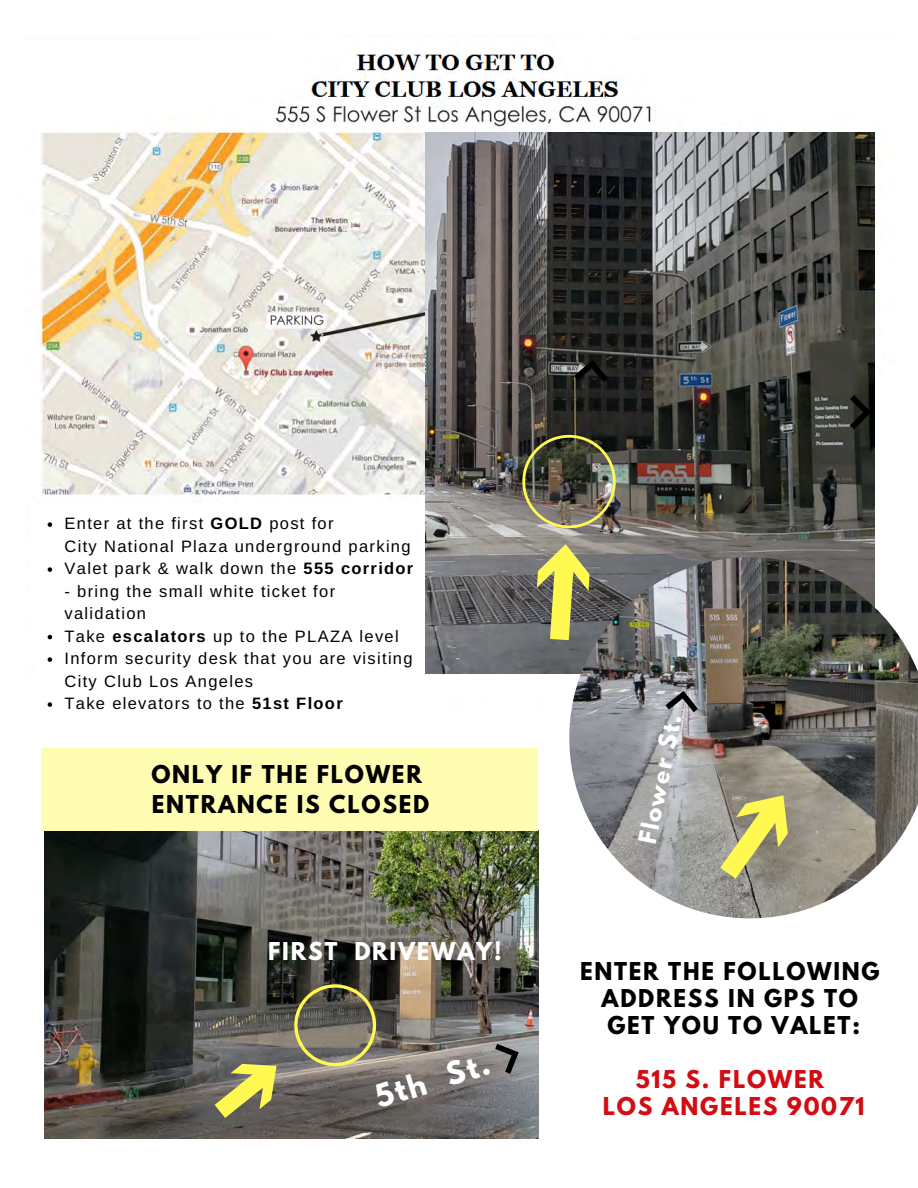
<style>
.page{position:relative;width:918px;height:1188px;background:#fff}
.page>*{position:absolute;margin:0;border:0;box-sizing:border-box;transform-origin:0 0}
.t1{font:700 28.05px "League Spartan";color:#fff}
.t2{font:700 21.75px/27px "League Spartan";letter-spacing:.08em;color:#000}
.t3{font:700 21.75px/27px "League Spartan";letter-spacing:.08em;color:#d20c12;text-align:center}
.t4{font:700 21.75px "League Spartan";letter-spacing:.08em;color:#fff}
.t5{font:16.5px/22.5px "Arimo";letter-spacing:.08em;color:#000}
.s1{font-weight:700}
</style>
<div class="page">
<img style="left:40px;top:50px;width:835px;height:656px">
<img style="left:45px;top:830px;width:493px;height:309px">
<div style="left:34px;top:504px;width:394px;height:197px;background:#fff"></div>
<img style="left:426px;top:132px;width:448px;height:541px">
<img style="left:569px;top:557px;width:349px;height:361px">
<svg style="left:707px;top:780px;width:97px;height:108px"></svg>
<div style="left:41px;top:749px;width:496px;height:82px;background:#fffdb2"></div>
<svg style="left:205px;top:981px;width:175px;height:148px"></svg>
<svg style="left:850px;top:395px;width:21px;height:34px"></svg>
<svg style="left:574px;top:359px;width:35px;height:23px"></svg>
<svg style="left:494px;top:1037px;width:31px;height:38px"></svg>
<img style="left:522px;top:435px;width:94px;height:93px">
<svg style="left:534px;top:542px;width:58px;height:99px"></svg>
<svg style="left:665px;top:689px;width:35px;height:24px"></svg>
<svg style="left:48px;top:522px;width:4px;height:5px"></svg>
<svg style="left:48px;top:567px;width:4px;height:5px"></svg>
<svg style="left:48px;top:635px;width:4px;height:4px"></svg>
<svg style="left:48px;top:657px;width:4px;height:5px"></svg>
<svg style="left:48px;top:702px;width:4px;height:5px"></svg>
<p class="t5" style="left:65px;top:512px;width:350px">Enter at the first <span class="s1">GOLD</span> post for<br>City National Plaza underground parking<br>Valet park &amp; walk down the <span class="s1">555 corridor</span></p>
<p class="t5" style="left:65px;top:580px;width:350px">- bring the small white ticket for validation<br>Take <span class="s1">escalators</span> up to the PLAZA level<br>Inform security desk that you are visiting<br>City Club Los Angeles<br>Take elevators to the <span class="s1">51st Floor</span></p>
<h2 class="t2" style="left:151px;top:761px;width:279px;line-height:30.5px">ONLY IF THE FLOWER<br>ENTRANCE IS CLOSED</h2>
<h2 class="t4" style="left:268px;top:941px;width:235px">FIRST DRIVEWAY!</h2>
<h1 class="t1" style="left:372px;top:1084px;width:120px;rotate:-17deg">5th St.</h1>
<h2 class="t4" style="left:637px;top:842px;width:133px;rotate:-79deg">Flower St.</h2>
<h2 class="t2" style="left:580px;top:960px;width:301px;text-align:center">ENTER THE FOLLOWING<br>ADDRESS IN GPS TO<br>GET YOU TO VALET:</h2>
<h2 class="t3" style="left:603px;top:1068px;width:263px">515 S. FLOWER<br>LOS ANGELES 90071</h2>
</div>
